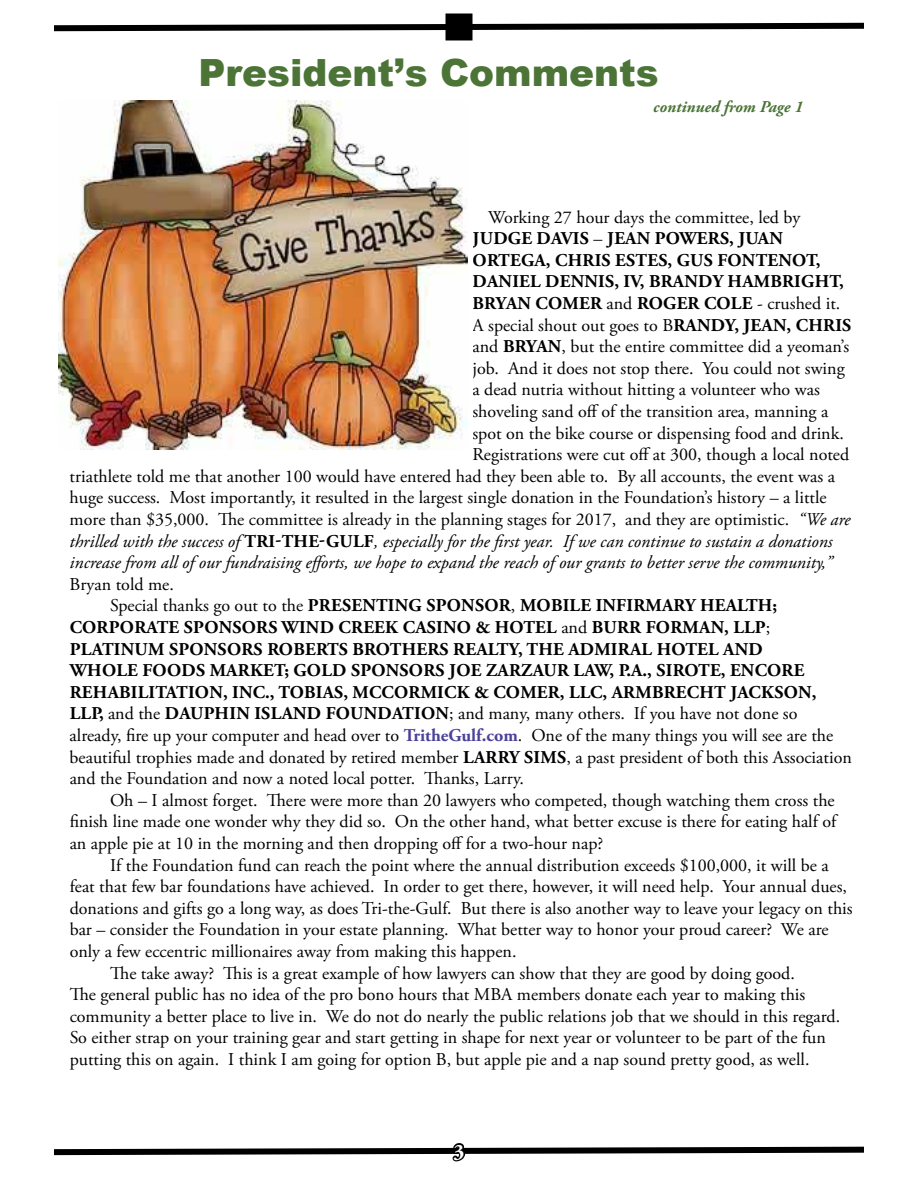
<style>
.page{position:relative;width:918px;height:1188px;background:#fff}
.page>*{position:absolute;margin:0;border:0;box-sizing:border-box;transform-origin:0 0}
.t1{font:900 37.5px "Arial";color:#4b7436}
.t2{font:700 22.05px "Adobe Garamond Pro";color:#fff;scale:.95 1}
.t3{font:18px "Adobe Garamond Pro";color:#000}
.t4{font:700 18px "Adobe Garamond Pro";letter-spacing:.015em;color:#000}
.t5{font:italic 18px "Adobe Garamond Pro";color:#000}
.t6{font:18px "Adobe Garamond Pro";letter-spacing:-.055em;color:#000}
.t7{font:italic 700 16.5px "Adobe Garamond Pro";color:#4b7436}
.s1{font-weight:400}
.s2{font-weight:700}
.s3{font-style:italic}
.s4{font-weight:700;font-style:normal}
.s5{font-weight:700;color:#4a419a}
</style>
<div class="page">
<svg style="left:54px;top:20px;width:810px;height:14px"></svg>
<div style="left:449px;top:17px;width:20px;height:20px;background:#000"></div>
<div style="left:446px;top:14px;width:27px;height:26px;border:8px solid #000"></div>
<svg style="left:54px;top:1143px;width:810px;height:19px"></svg>
<img style="left:58px;top:101px;width:409px;height:348px">
<h1 class="t1" style="left:198px;top:46px;width:462px">President’s Comments</h1>
<p class="t7" style="left:653px;top:97px;width:151px">continued from Page 1</p>
<p class="t3" style="left:488px;top:206px;width:314px">Working 27 hour days the committee, led by</p>
<p class="t4" style="left:473px;top:228px;width:312px">JUDGE DAVIS <span class="s1">–</span> JEAN POWERS, JUAN</p>
<p class="t4" style="left:473px;top:250px;width:349px">ORTEGA, CHRIS ESTES, GUS FONTENOT,</p>
<p class="t4" style="left:473px;top:271px;width:373px">DANIEL DENNIS, IV, BRANDY HAMBRIGHT,</p>
<p class="t4" style="left:473px;top:293px;width:369px">BRYAN COMER <span class="s1">and</span> ROGER COLE <span class="s1">- crushed it.</span></p>
<p class="t3" style="left:472px;top:314px;width:380px">A special shout out goes to B<span class="s2">RANDY, JEAN, CHRIS</span></p>
<p class="t3" style="left:472px;top:336px;width:378px">and <span class="s2">BRYAN</span>, but the entire committee did a yeoman’s</p>
<p class="t3" style="left:472px;top:357px;width:374px">job. And it does not stop there. You could not swing</p>
<p class="t3" style="left:472px;top:379px;width:349px">a dead nutria without hitting a volunteer who was</p>
<p class="t3" style="left:472px;top:400px;width:358px">shoveling sand off of the transition area, manning a</p>
<p class="t3" style="left:472px;top:422px;width:373px">spot on the bike course or dispensing food and drink.</p>
<p class="t3" style="left:472px;top:444px;width:378px">Registrations were cut off at 300, though a local noted</p>
<p class="t3" style="left:70px;top:465px;width:767px">triathlete told me that another 100 would have entered had they been able to. By all accounts, the event was a</p>
<p class="t3" style="left:70px;top:487px;width:758px">huge success. Most importantly, it resulted in the largest single donation in the Foundation’s history – a little</p>
<p class="t3" style="left:70px;top:508px;width:782px">more than $35,000. The committee is already in the planning stages for 2017, and they are optimistic. <span class="s3">“We are</span></p>
<p class="t5" style="left:70px;top:530px;width:764px">thrilled with the success of <span class="s4">TRI-THE-GULF</span>, especially for the first year. If we can continue to sustain a donations</p>
<p class="t5" style="left:70px;top:552px;width:764px">increase from all of our fundraising efforts, we hope to expand the reach of our grants to better serve the community,”</p>
<p class="t3" style="left:70px;top:573px;width:106px">Bryan told me.</p>
<p class="t4" style="left:110px;top:595px;width:669px"><span class="s1">Special thanks go out to the</span> PRESENTING SPONSOR<span class="s1">,</span> MOBILE INFIRMARY HEALTH;</p>
<p class="t4" style="left:70px;top:617px;width:702px">CORPORATE SPONSORS WIND CREEK CASINO &amp; HOTEL <span class="s1">and</span> BURR FORMAN, LLP<span class="s1">;</span></p>
<p class="t4" style="left:70px;top:638px;width:694px">PLATINUM SPONSORS ROBERTS BROTHERS REALTY, THE ADMIRAL HOTEL AND</p>
<p class="t4" style="left:70px;top:660px;width:736px">WHOLE FOODS MARKET; GOLD SPONSORS JOE ZARZAUR LAW, P.A., SIROTE, ENCORE</p>
<p class="t4" style="left:70px;top:682px;width:748px">REHABILITATION, INC., TOBIAS, MCCORMICK &amp; COMER, LLC, ARMBRECHT JACKSON,</p>
<p class="t3" style="left:70px;top:703px;width:729px"><span class="s2">LLP,</span> and the <span class="s2">DAUPHIN ISLAND FOUNDATION</span>; and many, many others. If you have not done so</p>
<p class="t3" style="left:70px;top:724px;width:765px">already, fire up your computer and head over to <span class="s5">TritheGulf.com</span>. One of the many things you will see are the</p>
<p class="t3" style="left:70px;top:746px;width:784px">beautiful trophies made and donated by retired member <span class="s2">LARRY SIMS</span>, a past president of both this Association</p>
<p class="t3" style="left:70px;top:768px;width:456px">and the Foundation and now a noted local potter. Thanks, Larry.</p>
<p class="t3" style="left:110px;top:789px;width:726px">Oh – I almost forget. There were more than 20 lawyers who competed, though watching them cross the</p>
<p class="t3" style="left:70px;top:811px;width:770px">finish line made one wonder why they did so. On the other hand, what better excuse is there for eating half of</p>
<p class="t3" style="left:70px;top:832px;width:535px">an apple pie at 10 in the morning and then dropping off for a two-hour nap?</p>
<p class="t3" style="left:110px;top:854px;width:720px">If the Foundation fund can reach the point where the annual distribution exceeds $100,000, it will be a</p>
<p class="t6" style="left:70px;top:876px;width:779px">feat that few bar foundations have achieved. In order to get there, however, it will need help. Your annual dues,</p>
<p class="t3" style="left:70px;top:897px;width:785px">donations and gifts go a long way, as does Tri-the-Gulf. But there is also another way to leave your legacy on this</p>
<p class="t3" style="left:70px;top:919px;width:760px">bar – consider the Foundation in your estate planning. What better way to honor your proud career? We are</p>
<p class="t3" style="left:70px;top:940px;width:448px">only a few eccentric millionaires away from making this happen.</p>
<p class="t3" style="left:110px;top:962px;width:686px">The take away? This is a great example of how lawyers can show that they are good by doing good.</p>
<p class="t3" style="left:70px;top:984px;width:737px">The general public has no idea of the pro bono hours that MBA members donate each year to making this</p>
<p class="t3" style="left:70px;top:1005px;width:772px">community a better place to live in. We do not do nearly the public relations job that we should in this regard.</p>
<p class="t3" style="left:70px;top:1027px;width:758px">So either strap on your training gear and start getting in shape for next year or volunteer to be part of the fun</p>
<p class="t3" style="left:70px;top:1048px;width:741px">putting this on again. I think I am going for option B, but apple pie and a nap sound pretty good, as well.</p>
<p class="t2" style="left:454px;top:1139px;width:13px">3</p>
</div>
